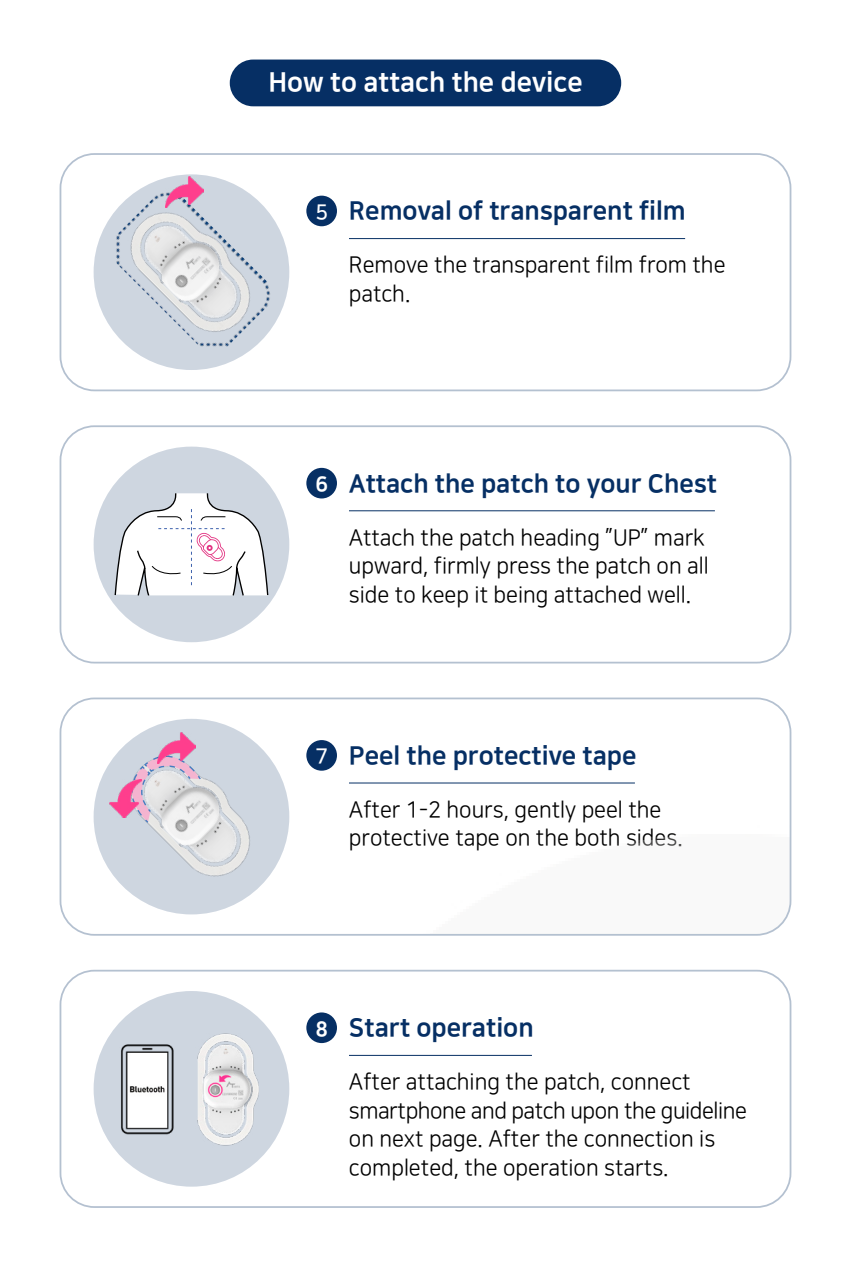
<style>
.page{position:relative;width:851px;height:1276px;background:#fff}
.page>*{position:absolute;margin:0;border:0;box-sizing:border-box;transform-origin:0 0}
.t1{font:27px "Nanum Square EB";color:#fff}
.t2{font:25.5px "Nanum Square EB";color:#062f64}
.t3{font:22.5px/28.5px "Nanum Square R";color:#000}
.s1{font-family:"Nanum Square B";font-size:21px;color:#fff}
.s2{font-size:21px;color:#fff}
</style>
<div class="page">
<div style="left:230px;top:60px;width:391px;height:46px;background:#062f64;border-radius:23px"></div>
<hr style="left:349px;top:510px;width:365px;height:1px;background:#062f64">
<div style="left:60px;top:425px;width:731px;height:238px;border:2px solid #062f64;border-radius:34px"></div>
<div style="left:94px;top:446px;width:195px;height:196px;background:#ced6e0;border-radius:50%"></div>
<svg style="left:114px;top:493px;width:155px;height:103px"></svg>
<div style="left:306px;top:468px;width:31px;height:30px;background:#062f64;border-radius:50%"></div>
<hr style="left:349px;top:1055px;width:183px;height:1px;background:#062f64">
<div style="left:60px;top:969px;width:731px;height:239px;border:2px solid #062f64;border-radius:34px"></div>
<div style="left:306px;top:1012px;width:31px;height:31px;background:#062f64;border-radius:50%"></div>
<div style="left:94px;top:991px;width:195px;height:195px;background:#ced6e0;border-radius:50%"></div>
<img style="left:121px;top:1033px;width:138px;height:113px">
<hr style="left:349px;top:238px;width:336px;height:1px;background:#062f64">
<div style="left:60px;top:153px;width:731px;height:238px;border:2px solid #062f64;border-radius:34px"></div>
<div style="left:306px;top:196px;width:31px;height:30px;background:#062f64;border-radius:50%"></div>
<div style="left:94px;top:174px;width:195px;height:196px;background:#ced6e0;border-radius:50%"></div>
<img style="left:102px;top:183px;width:177px;height:177px">
<img style="left:165px;top:176px;width:38px;height:32px">
<img style="left:60px;top:700px;width:730px;height:235px">
<div style="left:60px;top:697px;width:731px;height:238px;border:2px solid #062f64;border-radius:34px"></div>
<div style="left:306px;top:740px;width:31px;height:30px;background:#062f64;border-radius:50%"></div>
<div style="left:94px;top:719px;width:195px;height:195px;background:#ced6e0;border-radius:50%"></div>
<img style="left:102px;top:727px;width:177px;height:178px">
<svg style="left:116px;top:739px;width:85px;height:84px"></svg>
<img style="left:157px;top:732px;width:39px;height:32px">
<img style="left:110px;top:779px;width:31px;height:38px">
<p class="t1" style="left:268px;top:67px;width:315px">How to attach the device</p>
<p class="t2" style="left:315px;top:197px;width:372px"><span class="s1">5</span> Removal of transparent film</p>
<p class="t3" style="left:349px;top:252px;width:378px">Remove the transparent film from the patch.</p>
<p class="t2" style="left:315px;top:469px;width:403px"><span class="s2">6</span> Attach the patch to your Chest</p>
<p class="t3" style="left:349px;top:524px;width:361px">Attach the patch heading ”UP” mark upward, firmly press the patch on all side to keep it being attached well.</p>
<p class="t2" style="left:315px;top:742px;width:322px"><span class="s1">7</span> Peel the protective tape</p>
<p class="t3" style="left:349px;top:796px;width:335px">After 1-2 hours, gently peel the protective tape on the both sides.</p>
<p class="t2" style="left:315px;top:1014px;width:220px"><span class="s2">8</span> Start operation</p>
<p class="t3" style="left:349px;top:1068px;width:399px">After attaching the patch, connect smartphone and patch upon the guideline on next page. After the connection is completed, the operation starts.</p>
</div>
